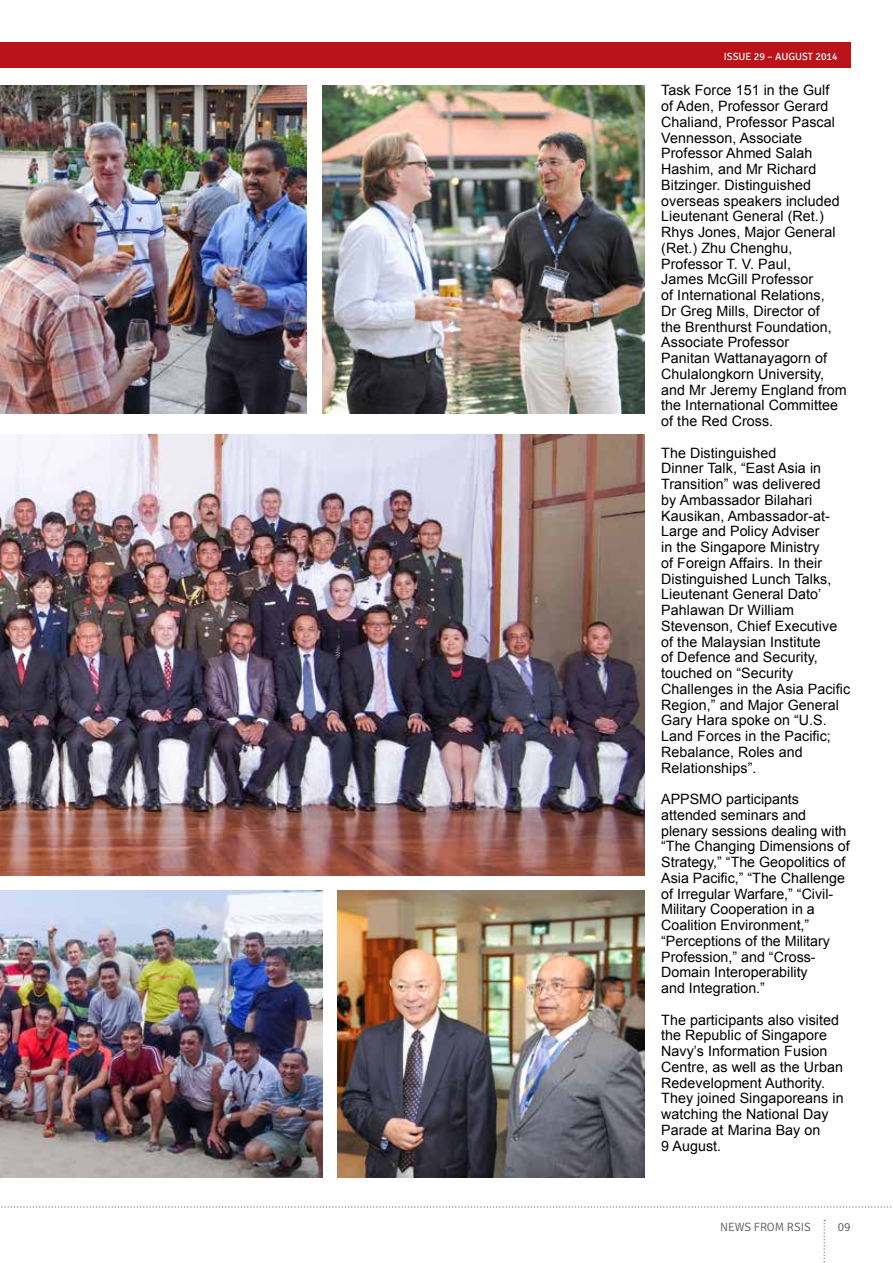
<style>
.page{position:relative;width:893px;height:1263px;background:#fff}
.page>*{position:absolute;margin:0;border:0;box-sizing:border-box;transform-origin:0 0}
.t1{font:14.25px/15.8px "Arial";letter-spacing:.005em;color:#000}
.t2{font:300 12px "Signika";color:#58595b}
.t3{font:10.5px "Signika";color:#fff}
</style>
<div class="page">
<svg style="left:1px;top:1206px;width:891px;height:2px"></svg>
<svg style="left:823px;top:1220px;width:2px;height:43px"></svg>
<div style="left:0;top:43px;width:850px;height:25px;background:#ba141a"></div>
<img style="left:0;top:434px;width:644px;height:441px">
<img style="left:0;top:891px;width:322px;height:287px">
<img style="left:0;top:85px;width:306px;height:329px">
<img style="left:322px;top:85px;width:322px;height:329px">
<img style="left:338px;top:891px;width:306px;height:287px">
<img style="left:0;top:199px;width:1px;height:215px">
<p class="t3" style="left:724px;top:51px;width:115px">ISSUE 29 – AUGUST 2014</p>
<p class="t1" style="left:661px;top:83px;width:187px">Task Force 151 in the Gulf<br>of Aden, Professor Gerard<br>Chaliand, Professor Pascal<br>Vennesson, Associate<br>Professor Ahmed Salah<br>Hashim, and Mr Richard<br>Bitzinger. Distinguished overseas speakers included<br>Lieutenant General (Ret.)<br>Rhys Jones, Major General (Ret.) Zhu Chenghu,<br>Professor T. V. Paul,<br>James McGill Professor<br>of International Relations,<br>Dr Greg Mills, Director of<br>the Brenthurst Foundation,<br>Associate Professor<br>Panitan Wattanayagorn of<br>Chulalongkorn University, and Mr Jeremy England from the International Committee of the Red Cross.</p>
<p class="t1" style="left:661px;top:445px;width:190px">The Distinguished<br>Dinner Talk, “East Asia in<br>Transition” was delivered<br>by Ambassador Bilahari<br>Kausikan, Ambassador-at-<br>Large and Policy Adviser<br>in the Singapore Ministry<br>of Foreign Affairs. In their<br>Distinguished Lunch Talks,<br>Lieutenant General Dato’<br>Pahlawan Dr William<br>Stevenson, Chief Executive of the Malaysian Institute<br>of Defence and Security, touched on “Security<br>Challenges in the Asia Pacific<br>Region,” and Major General<br>Gary Hara spoke on “U.S.<br>Land Forces in the Pacific;<br>Rebalance, Roles and<br>Relationships”.</p>
<p class="t1" style="left:661px;top:791px;width:190px">APPSMO participants attended seminars and plenary sessions dealing with “The Changing Dimensions of<br>Strategy,” “The Geopolitics of<br>Asia Pacific,” “The Challenge of Irregular Warfare,” “Civil-<br>Military Cooperation in a<br>Coalition Environment,” “Perceptions of the Military<br>Profession,” and “Cross-<br>Domain Interoperability<br>and Integration.”</p>
<p class="t1" style="left:661px;top:1012px;width:184px">The participants also visited the Republic of Singapore<br>Navy’s Information Fusion<br>Centre, as well as the Urban<br>Redevelopment Authority.<br>They joined Singaporeans in watching the National Day<br>Parade at Marina Bay on<br>9 August.</p>
<p class="t2" style="left:720px;top:1220px;width:92px">NEWS FROM RSIS</p>
<p class="t2" style="left:838px;top:1220px;width:14px">09</p>
</div>
